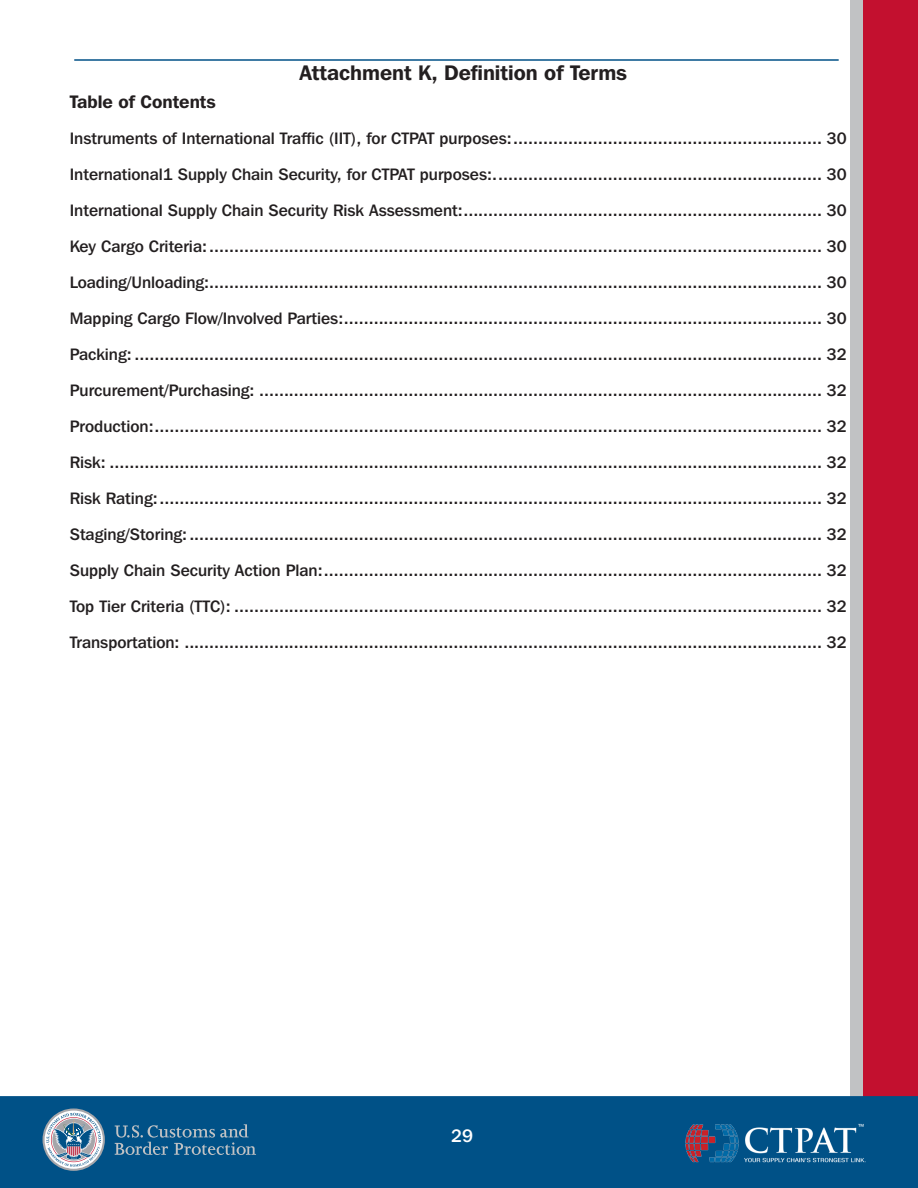
<style>
.page{position:relative;width:918px;height:1188px;background:#fff}
.page>*{position:absolute;margin:0;border:0;box-sizing:border-box;transform-origin:0 0}
.t1{font:600 21px "Franklin Gothic IT Cby BT";color:#231f20}
.t2{font:600 18px "Franklin Gothic IT Cby BT";color:#231f20}
.t3{font:500 18px "Franklin Gothic IT Cby BT";color:#fff}
.TOC_style{font:500 16.5px "Franklin Gothic IT Cby BT";color:#231f20}
</style>
<div class="page">
<div style="left:850px;top:0;width:20px;height:1188px;background:#c1c2c4"></div>
<div style="left:863px;top:0;width:55px;height:1188px;background:#c3102f"></div>
<div style="left:0;top:1096px;width:918px;height:92px;background:#005187"></div>
<img style="left:676px;top:1115px;width:214px;height:59px">
<hr style="left:74px;top:59px;width:765px;height:2px;background:#005187">
<svg style="left:115px;top:1124px;width:141px;height:31px;background:#2a6a94"></svg>
<svg style="left:43px;top:1109px;width:62px;height:62px;background:#829cb3"></svg>
<h1 class="t1" style="left:300px;top:59px;width:329px">Attachment K, Definition of Terms</h1>
<p class="t2" style="left:70px;top:91px;width:148px">Table of Contents</p>
<p class="TOC_style" style="left:70px;top:128px;width:779px">Instruments of International Traffic (IIT), for CTPAT purposes:.............................................................. 30</p>
<p class="TOC_style" style="left:70px;top:164px;width:779px">International1 Supply Chain Security, for CTPAT purposes:.................................................................. 30</p>
<p class="TOC_style" style="left:70px;top:200px;width:779px">International Supply Chain Security Risk Assessment:........................................................................ 30</p>
<p class="TOC_style" style="left:70px;top:236px;width:779px">Key Cargo Criteria:........................................................................................................................... 30</p>
<p class="TOC_style" style="left:70px;top:272px;width:779px">Loading/Unloading:........................................................................................................................... 30</p>
<p class="TOC_style" style="left:70px;top:308px;width:779px">Mapping Cargo Flow/Involved Parties:................................................................................................ 30</p>
<p class="TOC_style" style="left:70px;top:344px;width:779px">Packing: .......................................................................................................................................... 32</p>
<p class="TOC_style" style="left:70px;top:380px;width:779px">Purcurement/Purchasing: ................................................................................................................. 32</p>
<p class="TOC_style" style="left:70px;top:416px;width:779px">Production:...................................................................................................................................... 32</p>
<p class="TOC_style" style="left:70px;top:452px;width:779px">Risk: ............................................................................................................................................... 32</p>
<p class="TOC_style" style="left:70px;top:488px;width:779px">Risk Rating:..................................................................................................................................... 32</p>
<p class="TOC_style" style="left:70px;top:524px;width:779px">Staging/Storing:............................................................................................................................... 32</p>
<p class="TOC_style" style="left:70px;top:560px;width:779px">Supply Chain Security Action Plan:.................................................................................................... 32</p>
<p class="TOC_style" style="left:70px;top:596px;width:779px">Top Tier Criteria (TTC): ...................................................................................................................... 32</p>
<p class="TOC_style" style="left:70px;top:632px;width:779px">Transportation: ................................................................................................................................ 32</p>
<p class="t3" style="left:451px;top:1124px;width:23px">29</p>
</div>
